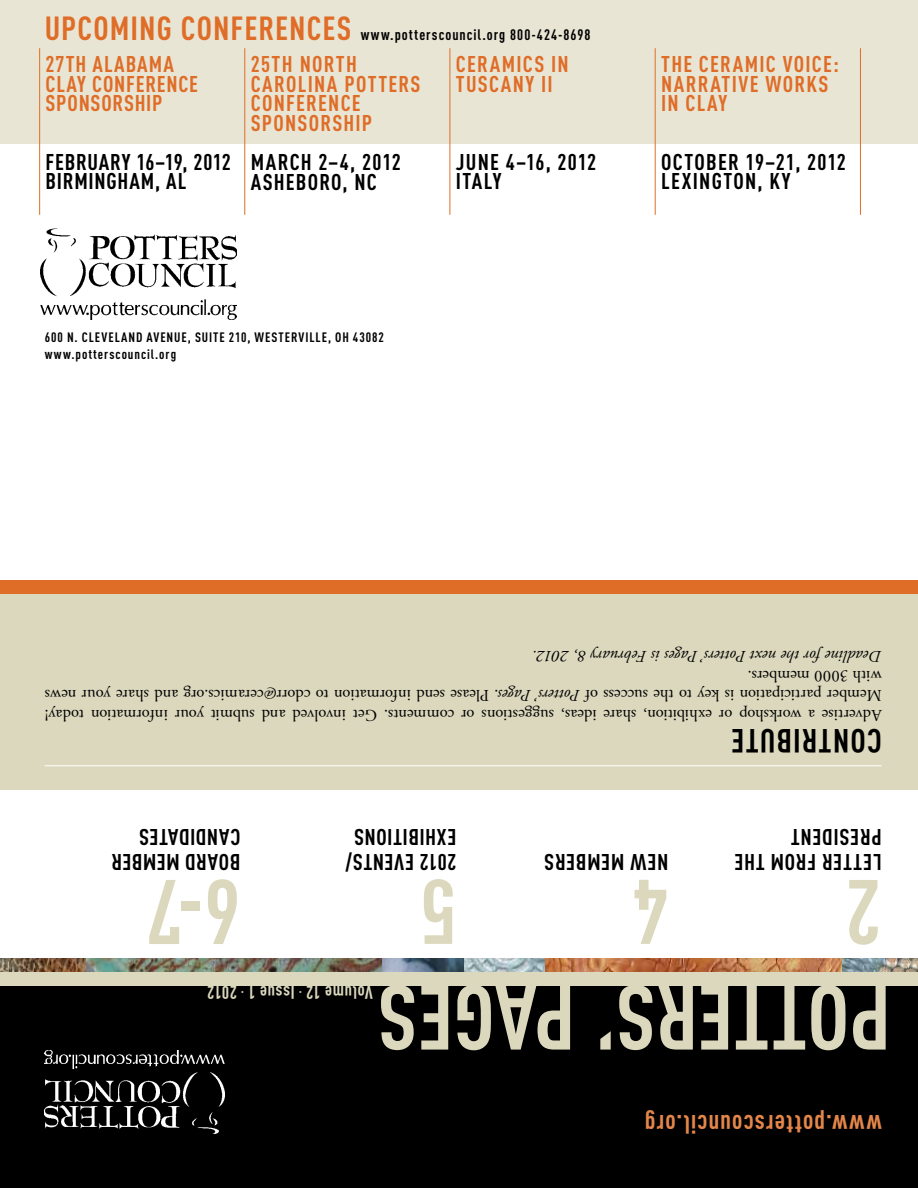
<style>
.page{position:relative;width:918px;height:1188px;background:#fff}
.page>*{position:absolute;margin:0;border:0;box-sizing:border-box;transform-origin:0 0}
.t1{font:700 90px "DIN Cond";color:#dbd8bd}
.t2{font:700 33px "DIN Cond";letter-spacing:.035em;color:#000}
.t3{font:700 26.25px "DIN Cond";color:#e48649}
.t4{font:700 22.5px/19.5px "DIN Cond";letter-spacing:.05em;color:#df6d28}
.t5{font:700 22.5px/25.5px "DIN Cond";letter-spacing:.03em;color:#000}
.t6{font:700 22.5px/19.5px "DIN Cond";letter-spacing:.055em;color:#000}
.t7{font:700 22.5px/19.5px "DIN Cond";letter-spacing:.05em;color:#000}
.t8{font:700 18px "DIN Cond";letter-spacing:.015em;color:#dbd8bd}
.t9{font:16.5px/19.5px "Adobe Garamond Pro";letter-spacing:.005em;color:#000;text-align:justify}
.t10{font:italic 16.5px "Adobe Garamond Pro";letter-spacing:.005em;color:#000}
.t11{font:700 15px "DIN Cond";letter-spacing:.07em;color:#000}
.t12{font:700 13.5px/16.5px "DIN Cond";letter-spacing:.07em;color:#000}
.t13{font:700 6px "DIN Cond";color:#dbd8bd}
.s1{font-size:33px;color:#df6d28}
.s2{font-style:italic}
</style>
<div class="page">
<div style="left:0;top:594px;width:918px;height:196px;background:#dbd8bd"></div>
<div style="left:0;top:986px;width:918px;height:202px;background:#000"></div>
<div style="left:0;top:972px;width:918px;height:14px;background:#dbd8bd"></div>
<img style="left:85px;top:958px;width:297px;height:14px">
<svg style="left:0;top:958px;width:85px;height:14px"></svg>
<svg style="left:841px;top:958px;width:77px;height:14px"></svg>
<svg style="left:544px;top:958px;width:297px;height:14px;background:#bd7649"></svg>
<svg style="left:463px;top:958px;width:81px;height:14px"></svg>
<svg style="left:382px;top:958px;width:81px;height:14px"></svg>
<hr style="left:45px;top:765px;width:837px;height:1px;background:#fff">
<div style="left:0;top:580px;width:918px;height:14px;background:#df6d28"></div>
<div style="left:0;top:0;width:918px;height:144px;background:#e8e5d4"></div>
<hr style="left:39px;top:48px;width:1px;height:167px;background:#df6d28">
<hr style="left:244px;top:48px;width:1px;height:167px;background:#df6d28">
<hr style="left:450px;top:48px;width:1px;height:167px;background:#df6d28">
<hr style="left:655px;top:48px;width:1px;height:167px;background:#df6d28">
<hr style="left:860px;top:48px;width:1px;height:167px;background:#df6d28">
<img style="left:45px;top:1051px;width:180px;height:83px">
<img style="left:40px;top:229px;width:196px;height:90px">
<p class="t11" style="left:45px;top:26px;width:547px"><span class="s1">UPCOMING CONFERENCES</span> WWW.POTTERSCOUNCIL.ORG 800-424-8698</p>
<h3 class="t4" style="left:46px;top:54px;width:154px">27TH ALABAMA<br>CLAY CONFERENCE<br>SPONSORSHIP</h3>
<h3 class="t4" style="left:251px;top:54px;width:171px">25TH NORTH<br>CAROLINA POTTERS<br>CONFERENCE<br>SPONSORSHIP</h3>
<h3 class="t7" style="left:251px;top:152px;width:152px">MARCH 2–4, 2012<br>ASHEBORO, NC</h3>
<h3 class="t4" style="left:456px;top:54px;width:114px">CERAMICS IN<br>TUSCANY II</h3>
<h3 class="t5" style="left:46px;top:151px;width:187px;line-height:19.5px">FEBRUARY 16–19, 2012<br>BIRMINGHAM, AL</h3>
<h3 class="t5" style="left:456px;top:151px;width:142px;line-height:19.5px">JUNE 4–16, 2012<br>ITALY</h3>
<p class="t12" style="left:45px;top:329px;width:341px">600 N. CLEVELAND AVENUE, SUITE 210, WESTERVILLE, OH 43082<br>WWW.POTTERSCOUNCIL.ORG</p>
<h3 class="t4" style="left:661px;top:54px;width:179px">THE CERAMIC VOICE:<br>NARRATIVE WORKS<br>IN CLAY</h3>
<h3 class="t6" style="left:661px;top:152px;width:186px">OCTOBER 19–21, 2012<br>LEXINGTON, KY</h3>
<p class="t10" style="left:882px;top:667px;width:351px;rotate:-180deg">Deadline for the next Potters’ Pages is February 8, 2012.</p>
<p class="t9" style="left:882px;top:724px;width:838px;rotate:-180deg">Advertise a workshop or exhibition, share ideas, suggestions or comments. Get involved and submit your information today!<br>Member participation is key to the success of <span class="s2">Potters’ Pages</span>. Please send information to cdorr@ceramics.org and share your news with 3000 members.</p>
<h3 class="t5" style="left:240px;top:876px;width:131px;rotate:-180deg">BOARD MEMBER<br>CANDIDATES</h3>
<h1 class="t1" style="left:240px;top:967px;width:96px;rotate:-180deg">6-7</h1>
<h3 class="t5" style="left:456px;top:876px;width:112px;rotate:-180deg">2012 EVENTS/<br>EXHIBITIONS</h3>
<h1 class="t1" style="left:456px;top:967px;width:38px;rotate:-180deg">5</h1>
<h3 class="t5" style="left:668px;top:876px;width:126px;rotate:-180deg">NEW MEMBERS</h3>
<h1 class="t1" style="left:668px;top:967px;width:38px;rotate:-180deg">4</h1>
<h2 class="t2" style="left:882px;top:761px;width:152px;rotate:-180deg">CONTRIBUTE</h2>
<h3 class="t5" style="left:882px;top:876px;width:149px;rotate:-180deg">LETTER FROM THE<br>PRESIDENT</h3>
<h1 class="t1" style="left:882px;top:967px;width:38px;rotate:-180deg">2</h1>
<p class="t8" style="left:237px;top:1003px;width:31px;rotate:-180deg">2012</p>
<p class="t13" style="left:244px;top:996px;width:4px;rotate:-180deg">•</p>
<p class="t8" style="left:295px;top:1003px;width:48px;rotate:-180deg">I SSUE 1</p>
<p class="t13" style="left:302px;top:996px;width:4px;rotate:-180deg">•</p>
<p class="t8" style="left:373px;top:1003px;width:68px;rotate:-180deg">VOLUME 12</p>
<h1 class="t1" style="left:417px;top:1072px;width:41px;rotate:-180deg">S</h1>
<h1 class="t1" style="left:616px;top:1072px;width:79px;rotate:-180deg">P A G E’</h1>
<h1 class="t1" style="left:891px;top:1072px;width:40px;rotate:-180deg">POTTERS</h1>
<h3 class="t3" style="left:882px;top:1141px;width:238px;rotate:-180deg">WWW.POTTERSCOUNCIL.ORG</h3>
</div>
